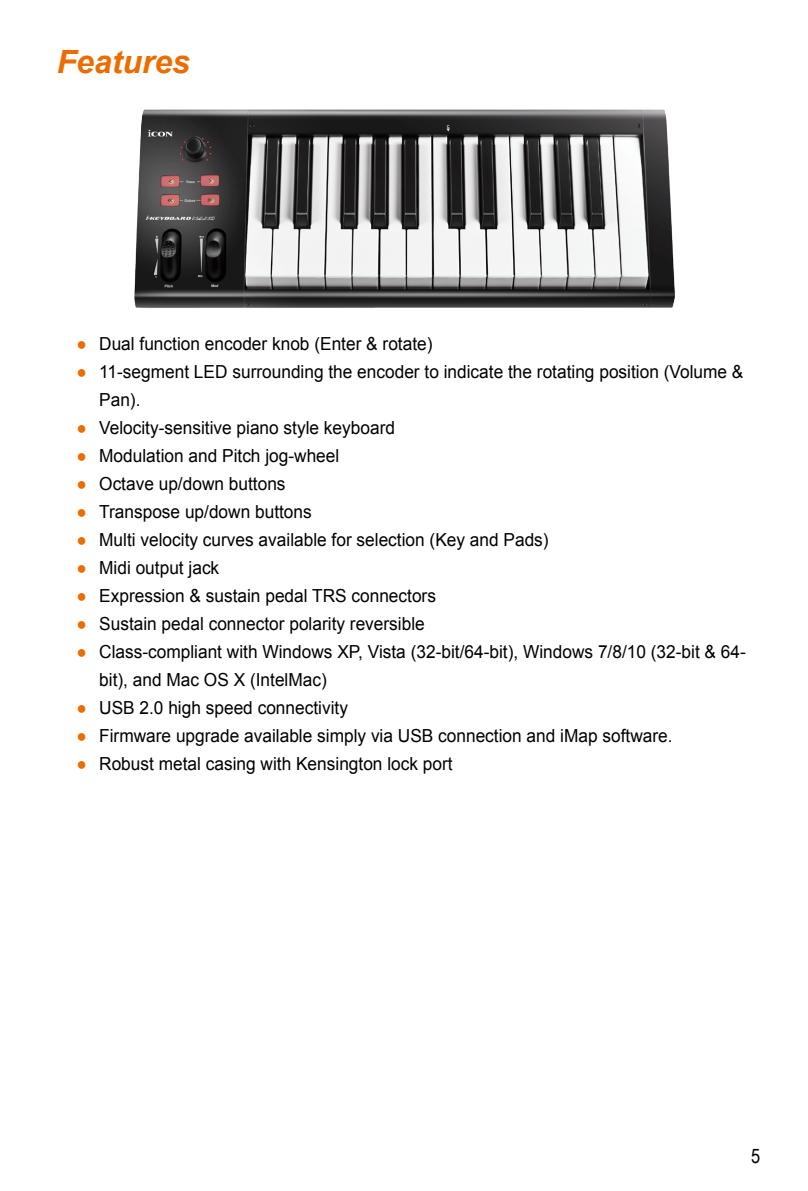
<style>
.page{position:relative;width:808px;height:1191px;background:#fff}
.page>*{position:absolute;margin:0;border:0;box-sizing:border-box;transform-origin:0 0}
.t1{font:italic 700 32px "Arial";color:#ed6c00}
.t2{font:20px "Arial Narrow";color:#000}
.t3{font:18px/28px "Arial";color:#000;scale:.96 1}
.s1{color:#ed6c00}
</style>
<div class="page">
<img style="left:134px;top:109px;width:541px;height:199px">
<h1 class="t1" style="left:57px;top:40px;width:135px">Features</h1>
<p class="t3" style="left:77px;top:330px;width:372px"><span class="s1">●</span> Dual function encoder knob (Enter &amp; rotate)</p>
<p class="t3" style="left:99px;top:358px;width:672px;text-indent:-23px"><span class="s1">●</span> 11-segment LED surrounding the encoder to indicate the rotating position (Volume &amp;<br>Pan).</p>
<p class="t3" style="left:77px;top:414px;width:333px"><span class="s1">●</span> Velocity-sensitive piano style keyboard</p>
<p class="t3" style="left:77px;top:442px;width:275px"><span class="s1">●</span> Modulation and Pitch jog-wheel</p>
<p class="t3" style="left:77px;top:470px;width:219px"><span class="s1">●</span> Octave up/down buttons</p>
<p class="t3" style="left:77px;top:498px;width:247px"><span class="s1">●</span> Transpose up/down buttons</p>
<p class="t3" style="left:77px;top:526px;width:493px"><span class="s1">●</span> Multi velocity curves available for selection (Key and Pads)</p>
<p class="t3" style="left:77px;top:554px;width:150px"><span class="s1">●</span> Midi output jack</p>
<p class="t3" style="left:77px;top:582px;width:376px"><span class="s1">●</span> Expression &amp; sustain pedal TRS connectors</p>
<p class="t3" style="left:77px;top:610px;width:364px"><span class="s1">●</span> Sustain pedal connector polarity reversible</p>
<p class="t3" style="left:99px;top:638px;width:675px;text-indent:-23px"><span class="s1">●</span> Class-compliant with Windows XP, Vista (32-bit/64-bit), Windows 7/8/10 (32-bit &amp; 64- bit), and Mac OS X (IntelMac)</p>
<p class="t3" style="left:77px;top:694px;width:284px"><span class="s1">●</span> USB 2.0 high speed connectivity</p>
<p class="t3" style="left:77px;top:722px;width:622px"><span class="s1">●</span> Firmware upgrade available simply via USB connection and iMap software.</p>
<p class="t3" style="left:77px;top:750px;width:393px"><span class="s1">●</span> Robust metal casing with Kensington lock port</p>
<p class="t2" style="left:751px;top:1141px;width:11px">5</p>
</div>
